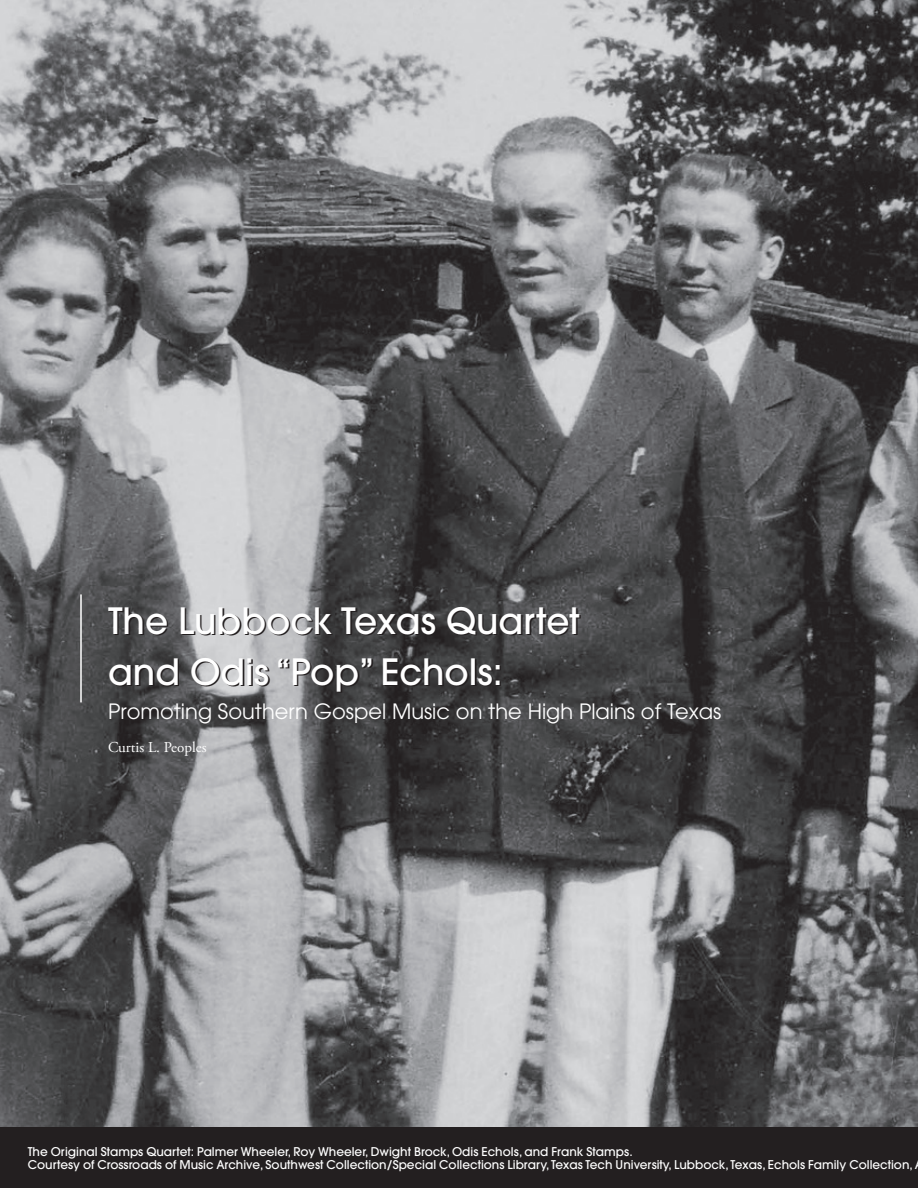
<style>
.page{position:relative;width:918px;height:1188px;background:#fff}
.page>*{position:absolute;margin:0;border:0;box-sizing:border-box;transform-origin:0 0}
.t1{font:500 36px/51px "Avant Garde";color:#fff}
.t2{font:21px "Avant Garde";color:#fff}
.t3{font:15px "Adobe Garamond Pro";color:#fff}
.t4{font:500 12px/13.5px "Avant Garde";color:#fff}
</style>
<div class="page">
<img style="left:0;top:0;width:918px;height:1127px">
<div style="left:0;top:1127px;width:918px;height:61px;background:#231f20"></div>
<hr style="left:80px;top:594px;width:2px;height:108px;background:#fff">
<h1 class="t1" style="left:108px;top:595px;width:473px">The Lubbock Texas Quartet and Odis “Pop” Echols:</h1>
<h3 class="t2" style="left:108px;top:699px;width:615px">Promoting Southern Gospel Music on the High Plains of Texas</h3>
<p class="t3" style="left:108px;top:739px;width:100px">Curtis L. Peoples</p>
<p class="t4" style="left:28px;top:1145px;width:887px">The Original Stamps Quartet: Palmer Wheeler, Roy Wheeler, Dwight Brock, Odis Echols, and Frank Stamps.<br>Courtesy of Crossroads of Music Archive, Southwest Collection/Special Collections Library, Texas Tech University, Lubbock, Texas, Echols Family Collection,</p>
</div>
